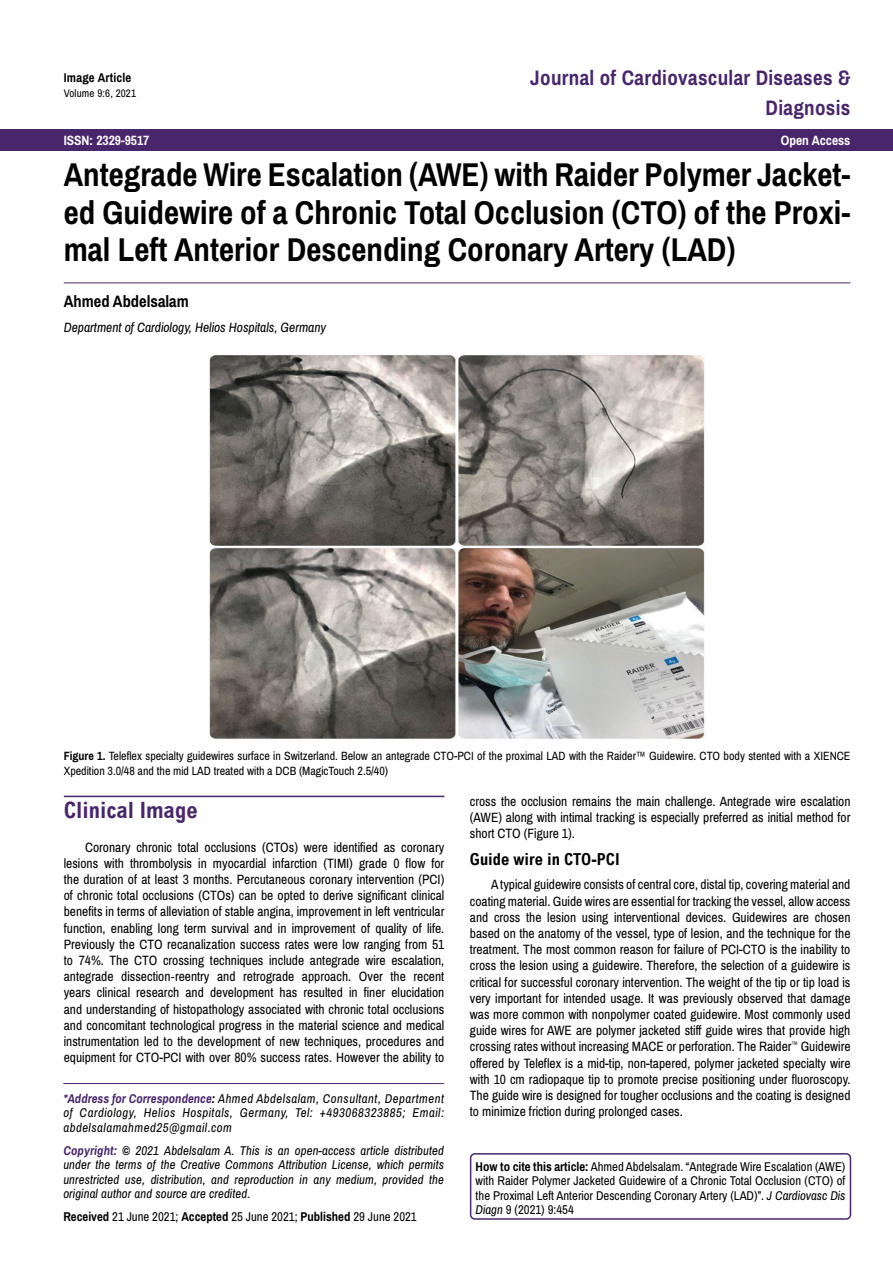
<style>
.page{position:relative;width:893px;height:1263px;background:#fff}
.page>*{position:absolute;margin:0;border:0;box-sizing:border-box;transform-origin:0 0}
.t1{font:700 33px/37.5px "Archivo Narrow";color:#000;text-align:justify}
.t2{font:700 condensed 22.5px "Arial";color:#49266c}
.t3{font:700 21px/30px "Archivo Narrow";letter-spacing:.015em;color:#49266c;text-align:right}
.t4{font:700 condensed 16.5px "Arial";color:#000}
.t5{font:700 16.5px "Archivo Narrow";color:#000}
.t6{font:13.5px/16.2px "Archivo Narrow";color:#000;text-align:justify}
.t7{font:italic 13.5px "Archivo Narrow";color:#000}
.t8{font:700 13.5px "Archivo Narrow";color:#fff}
.t9{font:italic 12.75px/14.4px "Archivo Narrow";letter-spacing:.01em;color:#000;text-align:justify}
.t10{font:12.75px/14.4px "Archivo Narrow";color:#000;text-align:justify}
.t11{font:700 12.75px "Archivo Narrow";letter-spacing:.015em;color:#000}
.t12{font:12px/14.4px "Archivo Narrow";color:#000}
.t13{font:10.95px "Archivo Narrow";letter-spacing:.015em;color:#000}
.s1{font-weight:700}
.s2{font-family:"Cambria Math"}
.s3{font-weight:700;color:#49266c}
.s4{font-style:italic}
</style>
<div class="page">
<div style="left:0;top:129px;width:893px;height:21px;background:#49266c"></div>
<hr style="left:63px;top:1083px;width:381px;height:1px;background:#49266c">
<hr style="left:64px;top:282px;width:786px;height:1px;background:#49266c">
<hr style="left:64px;top:796px;width:380px;height:1px;background:#49266c">
<div style="left:470px;top:1153px;width:381px;height:67px;border:2px solid #49266c;border-radius:4px"></div>
<img style="left:209px;top:355px;width:497px;height:385px">
<p class="t11" style="left:64px;top:70px;width:69px">Image Article</p>
<p class="t13" style="left:64px;top:86px;width:74px">Volume 9:6, 2021</p>
<h3 class="t3" style="left:530px;top:62px;width:322px">Journal of Cardiovascular Diseases &amp;<br>Diagnosis</h3>
<p class="t8" style="left:64px;top:133px;width:87px">ISSN: 2329-9517</p>
<p class="t8" style="left:781px;top:133px;width:71px">Open Access</p>
<h1 class="t1" style="left:64px;top:156px;width:788px">Antegrade Wire Escalation (AWE) with Raider Polymer Jacket&shy;ed Guidewire of a Chronic Total Occlusion (CTO) of the Proxi&shy;mal Left Anterior Descending Coronary Artery (LAD)</h1>
<p class="t5" style="left:64px;top:291px;width:127px">Ahmed Abdelsalam</p>
<p class="t7" style="left:64px;top:319px;width:264px">Department of Cardiology, Helios Hospitals, Germany</p>
<p class="t12" style="left:64px;top:749px;width:788px"><span class="s1">Figure 1.</span> Teleflex specialty guidewires surface in Switzerland. Below an antegrade CTO-PCI of the proximal LAD with the Raider™ Guidewire. CTO body stented with a XIENCE<br>Xpedition 3.0/48 and the mid LAD treated with a DCB (MagicTouch 2.5/40)</p>
<h2 class="t2" style="left:64px;top:798px;width:135px">Clinical Image</h2>
<p class="t6" style="left:64px;top:839px;width:382px;text-indent:21px">Coronary chronic total occlusions (CTOs) were identified as coronary lesions with thrombolysis in myocardial infarction (TIMI) grade 0 flow for the duration of at least 3 months. Percutaneous coronary intervention (PCI) of chronic total occlusions (CTOs) can be opted to derive significant clinical benefits in terms of alleviation of stable angina, improvement in left ventricular function, enabling long term survival and in improvement of quality of life.<br>Previously the CTO recanalization success rates were low ranging from 51 to 74%. The CTO crossing techniques include antegrade wire escalation, antegrade dissection<span class="s2">‐</span>reentry and retrograde approach. Over the recent years clinical research and development has resulted in finer elucidation and understanding of histopathology associated with chronic total occlusions and concomitant technological progress in the material science and medical instrumentation led to the development of new techniques, procedures and equipment for CTO-PCI with over 80% success rates. However the ability to</p>
<p class="t9" style="left:63px;top:1092px;width:382px"><span class="s3">*Address for Correspondence</span><span class="s1">:</span> Ahmed Abdelsalam, Consultant, Department of Cardiology, Helios Hospitals, Germany, Tel: +493068323885; Email: abdelsalamahmed25@gmail.com</p>
<p class="t9" style="left:63px;top:1143px;width:382px"><span class="s3">Copyright:</span> <span class="s1">©</span> 2021 Abdelsalam A. This is an open-access article distributed under the terms of the Creative Commons Attribution License, which permits unrestricted use, distribution, and reproduction in any medium, provided the original author and source are credited.</p>
<p class="t10" style="left:63px;top:1209px;width:355px"><span class="s1">Received</span> 21 June 2021; <span class="s1">Accepted</span> 25 June 2021; <span class="s1">Published</span> 29 June 2021</p>
<p class="t6" style="left:470px;top:793px;width:382px">cross the occlusion remains the main challenge. Antegrade wire escalation (AWE) along with intimal tracking is especially preferred as initial method for short CTO (Figure 1).</p>
<p class="t4" style="left:470px;top:849px;width:151px">Guide wire in CTO-PCI</p>
<p class="t6" style="left:470px;top:877px;width:382px;text-indent:21px">A typical guidewire consists of central core, distal tip, covering material and coating material. Guide wires are essential for tracking the vessel, allow access and cross the lesion using interventional devices. Guidewires are chosen based on the anatomy of the vessel, type of lesion, and the technique for the treatment. The most common reason for failure of PCI-CTO is the inability to cross the lesion using a guidewire. Therefore, the selection of a guidewire is critical for successful coronary intervention. The weight of the tip or tip load is very important for intended usage. It was previously observed that damage was more common with nonpolymer coated guidewire. Most commonly used guide wires for AWE are polymer jacketed stiff guide wires that provide high crossing rates without increasing MACE or perforation. The Raider<sup>™</sup> Guidewire offered by Teleflex is a mid-tip, non-tapered, polymer jacketed specialty wire with 10 cm radiopaque tip to promote precise positioning under fluoroscopy.<br>The guide wire is designed for tougher occlusions and the coating is designed to minimize friction during prolonged cases.</p>
<p class="t10" style="left:476px;top:1159px;width:371px"><span class="s1">How to cite this article:</span> Ahmed Abdelsalam. “Antegrade Wire Escalation (AWE) with Raider Polymer Jacketed Guidewire of a Chronic Total Occlusion (CTO) of the Proximal Left Anterior Descending Coronary Artery (LAD)”. <span class="s4">J Cardiovasc Dis Diagn</span> 9 (2021) 9:454</p>
</div>
